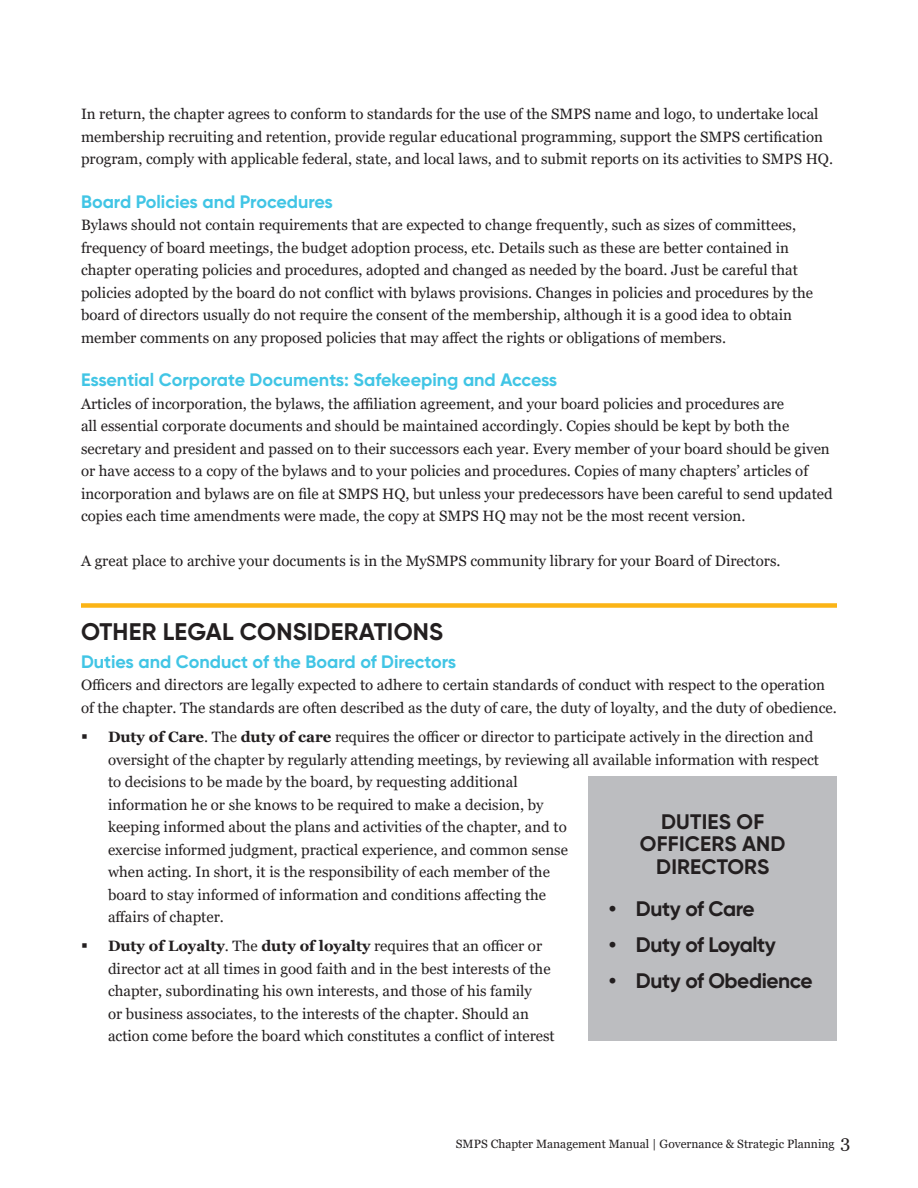
<style>
.page{position:relative;width:918px;height:1188px;background:#fff}
.page>*{position:absolute;margin:0;border:0;box-sizing:border-box;transform-origin:0 0}
.Section_Title{font:700 24px "Gilroy";letter-spacing:.01em;color:#231f20}
.t1{font:700 21px "Gilroy";letter-spacing:-.015em;color:#231f20}
.t2{font:700 21px/22.5px "Gilroy";letter-spacing:.01em;color:#231f20;text-align:center}
.Subhead_Color{font:700 18px "Gilroy";color:#41c5e5}
.t3{font:15px/22.5px "Georgia";color:#231f20}
.t4{font:12px "Georgia";color:#231f20}
.s1{font-weight:700}
.s2{font-size:18px}
</style>
<div class="page">
<div style="left:81px;top:603px;width:756px;height:5px;background:#fbb416"></div>
<div style="left:589px;top:777px;width:248px;height:264px;background:#bcbdc0"></div>
<p class="t3" style="left:81px;top:103px;width:754px">In return, the chapter agrees to conform to standards for the use of the SMPS name and logo, to undertake local membership recruiting and retention, provide regular educational programming, support the SMPS certification program, comply with applicable federal, state, and local laws, and to submit reports on its activities to SMPS HQ.</p>
<p class="Subhead_Color" style="left:81px;top:190px;width:254px">Board Policies and Procedures</p>
<p class="t3" style="left:81px;top:214px;width:734px">Bylaws should not contain requirements that are expected to change frequently, such as sizes of committees, frequency of board meetings, the budget adoption process, etc. Details such as these are better contained in chapter operating policies and procedures, adopted and changed as needed by the board. Just be careful that policies adopted by the board do not conflict with bylaws provisions. Changes in policies and procedures by the board of directors usually do not require the consent of the membership, although it is a good idea to obtain member comments on any proposed policies that may affect the rights or obligations of members.</p>
<p class="Subhead_Color" style="left:81px;top:369px;width:478px">Essential Corporate Documents: Safekeeping and Access</p>
<p class="t3" style="left:81px;top:393px;width:753px">Articles of incorporation, the bylaws, the affiliation agreement, and your board policies and procedures are<br>all essential corporate documents and should be maintained accordingly. Copies should be kept by both the secretary and president and passed on to their successors each year. Every member of your board should be given or have access to a copy of the bylaws and to your policies and procedures. Copies of many chapters’ articles of incorporation and bylaws are on file at SMPS HQ, but unless your predecessors have been careful to send updated copies each time amendments were made, the copy at SMPS HQ may not be the most recent version.</p>
<p class="t3" style="left:81px;top:550px;width:701px">A great place to archive your documents is in the MySMPS community library for your Board of Directors.</p>
<p class="Section_Title" style="left:81px;top:617px;width:363px">OTHER LEGAL CONSIDERATIONS</p>
<p class="Subhead_Color" style="left:81px;top:650px;width:377px">Duties and Conduct of the Board of Directors</p>
<p class="t3" style="left:81px;top:674px;width:757px">Officers and directors are legally expected to adhere to certain standards of conduct with respect to the operation of the chapter. The standards are often described as the duty of care, the duty of loyalty, and the duty of obedience.</p>
<p class="t3" style="left:108px;top:726px;width:713px"><span class="s1">Duty of Care</span>. The <span class="s1">duty of care</span> requires the officer or director to participate actively in the direction and oversight of the chapter by regularly attending meetings, by reviewing all available information with respect to decisions to be made by the board, by requesting additional<br>information he or she knows to be required to make a decision, by<br>keeping informed about the plans and activities of the chapter, and to<br>exercise informed judgment, practical experience, and common sense<br>when acting. In short, it is the responsibility of each member of the<br>board to stay informed of information and conditions affecting the<br>affairs of chapter.</p>
<p class="t3" style="left:108px;top:935px;width:448px"><span class="s1">Duty of Loyalty</span>. The <span class="s1">duty of loyalty</span> requires that an officer or director act at all times in good faith and in the best interests of the chapter, subordinating his own interests, and those of his family<br>or business associates, to the interests of the chapter. Should an action come before the board which constitutes a conflict of interest</p>
<p class="t2" style="left:640px;top:810px;width:147px">DUTIES OF<br>OFFICERS AND<br>DIRECTORS</p>
<p class="t1" style="left:609px;top:896px;width:147px">• Duty of Care</p>
<p class="t1" style="left:609px;top:932px;width:169px">• Duty of Loyalty</p>
<p class="t1" style="left:609px;top:968px;width:205px">• Duty of Obedience</p>
<p class="t4" style="left:456px;top:1136px;width:396px">SMPS Chapter Management Manual | Governance &amp; Strategic Planning <span class="s2">3</span></p>
</div>
